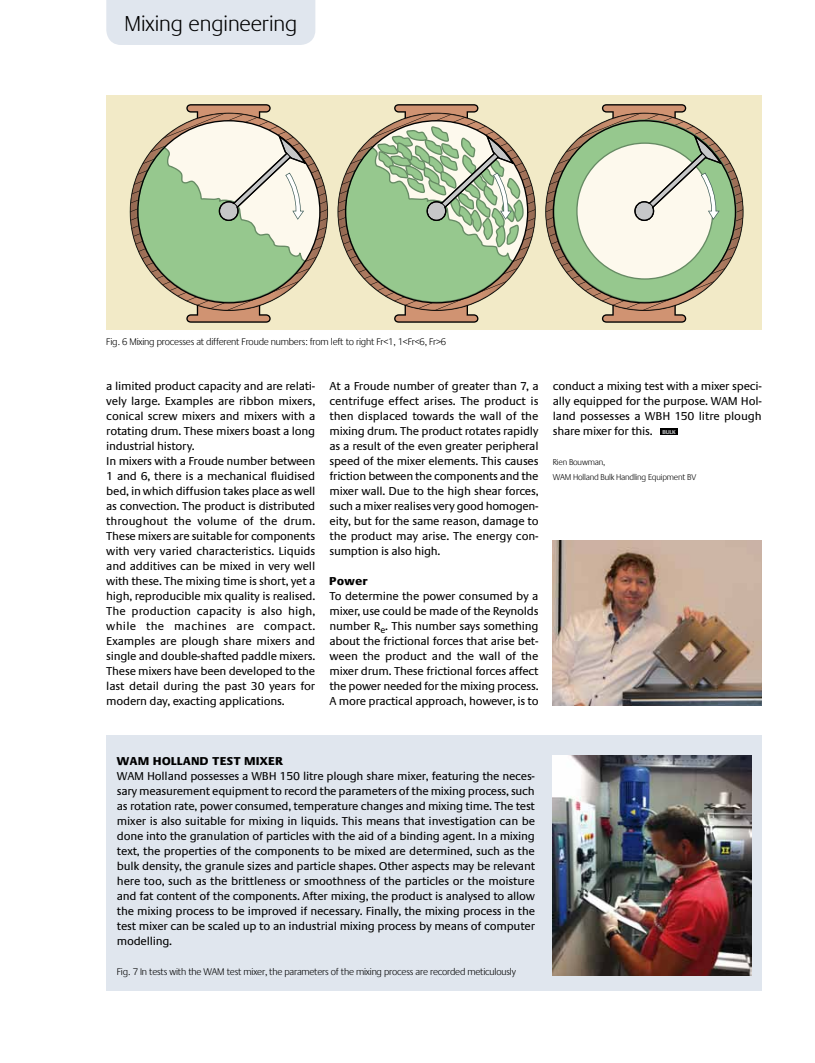
<style>
.page{position:relative;width:815px;height:1063px;background:#fff}
.page>*{position:absolute;margin:0;border:0;box-sizing:border-box;transform-origin:0 0}
.t1{font:300 22.5px "Praxis EF";color:#000}
.t2{font:11.88px/15px "Praxis EF";letter-spacing:-.02em;color:#000;text-align:justify}
.t3{font:800 11.88px "Praxis EF";letter-spacing:.05em;color:#000}
.t4{font:300 10px "Praxis EF";letter-spacing:-.02em;color:#000}
.t5{font:300 8.75px/15px "Praxis EF";letter-spacing:-.02em;color:#000}
.s1{font-weight:800;font-size:5.75px;color:#b1b3b4}
</style>
<div class="page">
<div style="left:106px;top:0;width:209px;height:45px;background:#e0e6ee"></div>
<div style="left:661px;top:429px;width:17px;height:6px;background:#000"></div>
<div style="left:106px;top:735px;width:656px;height:255px;background:#e0e6ee"></div>
<img style="left:553px;top:756px;width:198px;height:219px">
<div style="left:106px;top:96px;width:656px;height:234px;background:#f2eac7"></div>
<svg style="left:130px;top:104px;width:197px;height:219px"></svg>
<svg style="left:546px;top:104px;width:197px;height:219px"></svg>
<svg style="left:338px;top:104px;width:197px;height:219px"></svg>
<img style="left:553px;top:540px;width:209px;height:165px">
<h1 class="t1" style="left:124px;top:12px;width:174px">Mixing engineering</h1>
<p class="t4" style="left:106px;top:336px;width:341px">Fig. 6 Mixing processes at different Froude numbers: from left to right Fr&lt;1, 1&lt;Fr&lt;6, Fr&gt;6</p>
<p class="t2" style="left:106px;top:379px;width:211px;text-align:left">a limited product capacity and are relati&shy;vely large. Examples are ribbon mixers, conical screw mixers and mixers with a rotating drum. These mixers boast a long industrial history.<br>In mixers with a Froude number between 1 and 6, there is a mechanical fluidised bed, in which diffusion takes place as well as convection. The product is distributed throughout the volume of the drum.<br>These mixers are suitable for components with very varied characteristics. Liquids and additives can be mixed in very well with these. The mixing time is short, yet a high, reproducible mix quality is realised.<br>The production capacity is also high, while the machines are compact.<br>Examples are plough share mixers and single and double-shafted paddle mixers.<br>These mixers have been developed to the last detail during the past 30 years for modern day, exacting applications.</p>
<p class="t2" style="left:330px;top:379px;width:211px">At a Froude number of greater than 7, a centrifuge effect arises. The product is then displaced towards the wall of the mixing drum. The product rotates rapidly as a result of the even greater peripheral speed of the mixer elements. This causes friction between the components and the mixer wall. Due to the high shear forces, such a mixer realises very good homogen&shy;eity, but for the same reason, damage to the product may arise. The energy con&shy;sumption is also high.</p>
<p class="t3" style="left:330px;top:574px;width:40px">Power</p>
<p class="t2" style="left:330px;top:589px;width:211px">To determine the power consumed by a mixer, use could be made of the Reynolds number R<sub>e</sub>. This number says something about the frictional forces that arise bet&shy;ween the product and the wall of the mixer drum. These frictional forces affect the power needed for the mixing process.<br>A more practical approach, however, is to</p>
<p class="t2" style="left:553px;top:379px;width:211px">conduct a mixing test with a mixer speci&shy;ally equipped for the purpose. WAM Hol&shy;land possesses a WBH 150 litre plough share mixer for this. <span class="s1">BULK</span></p>
<p class="t5" style="left:553px;top:455px;width:145px">Rien Bouwman,<br>WAM Holland Bulk Handling Equipment BV</p>
<p class="t3" style="left:117px;top:754px;width:168px">WAM HOLLAND TEST MIXER</p>
<p class="t2" style="left:117px;top:769px;width:420px">WAM Holland possesses a WBH 150 litre plough share mixer, featuring the neces&shy;sary measurement equipment to record the parameters of the mixing process, such as rotation rate, power consumed, temperature changes and mixing time. The test mixer is also suitable for mixing in liquids. This means that investigation can be done into the granulation of particles with the aid of a binding agent. In a mixing text, the properties of the components to be mixed are determined, such as the bulk density, the granule sizes and particle shapes. Other aspects may be relevant here too, such as the brittleness or smoothness of the particles or the moisture and fat content of the components. After mixing, the product is analysed to allow the mixing process to be improved if necessary. Finally, the mixing process in the test mixer can be scaled up to an industrial mixing process by means of computer modelling.</p>
<p class="t4" style="left:117px;top:966px;width:401px">Fig. 7 In tests with the WAM test mixer, the parameters of the mixing process are recorded meticulously</p>
</div>
